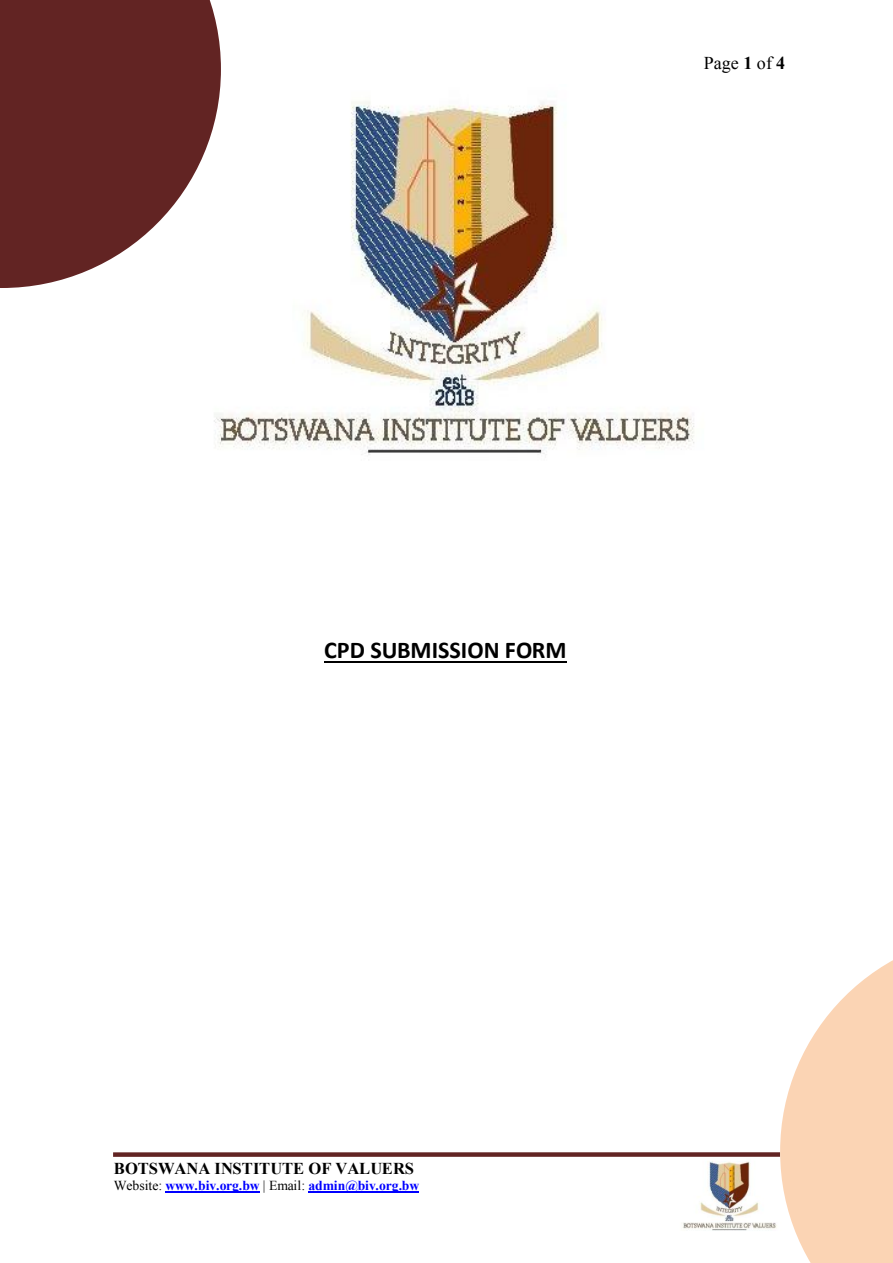
<style>
.page{position:relative;width:893px;height:1263px;background:#fff}
.page>*{position:absolute;margin:0;border:0;box-sizing:border-box;transform-origin:0 0}
.t1{font:700 24.15px "Calibri";color:#000}
.t2{font:18px "Times New Roman";color:#000}
.t3{font:700 16.5px "Times New Roman";color:#000}
.t4{font:700 13.65px "Times New Roman";letter-spacing:-.005em;color:#00f}
.s1{font-weight:700}
.s2{font-weight:400;color:#000}
</style>
<div class="page">
<img style="left:683px;top:1161px;width:94px;height:70px">
<div style="left:113px;top:1152px;width:667px;height:5px;background:#622423"></div>
<hr style="left:165px;top:1192px;width:94px;height:1px;background:#00f">
<hr style="left:308px;top:1192px;width:111px;height:1px;background:#00f">
<img style="left:214px;top:101px;width:480px;height:354px">
<hr style="left:324px;top:661px;width:243px;height:1px;background:#000">
<svg style="left:0;top:0;width:221px;height:288px;fill:#622423"></svg>
<svg style="left:780px;top:960px;width:113px;height:303px"></svg>
<h2 class="t2" style="left:704px;top:50px;width:83px">Page <span class="s1">1</span> of <span class="s1">4</span></h2>
<h1 class="t1" style="left:324px;top:633px;width:244px">CPD SUBMISSION FORM</h1>
<p class="t3" style="left:114px;top:1156px;width:302px">BOTSWANA INSTITUTE OF VALUERS</p>
<p class="t4" style="left:114px;top:1176px;width:307px"><span class="s2">Website:</span> www.biv.org.bw <span class="s2">| Email:</span> admin@biv.org.bw</p>
</div>
